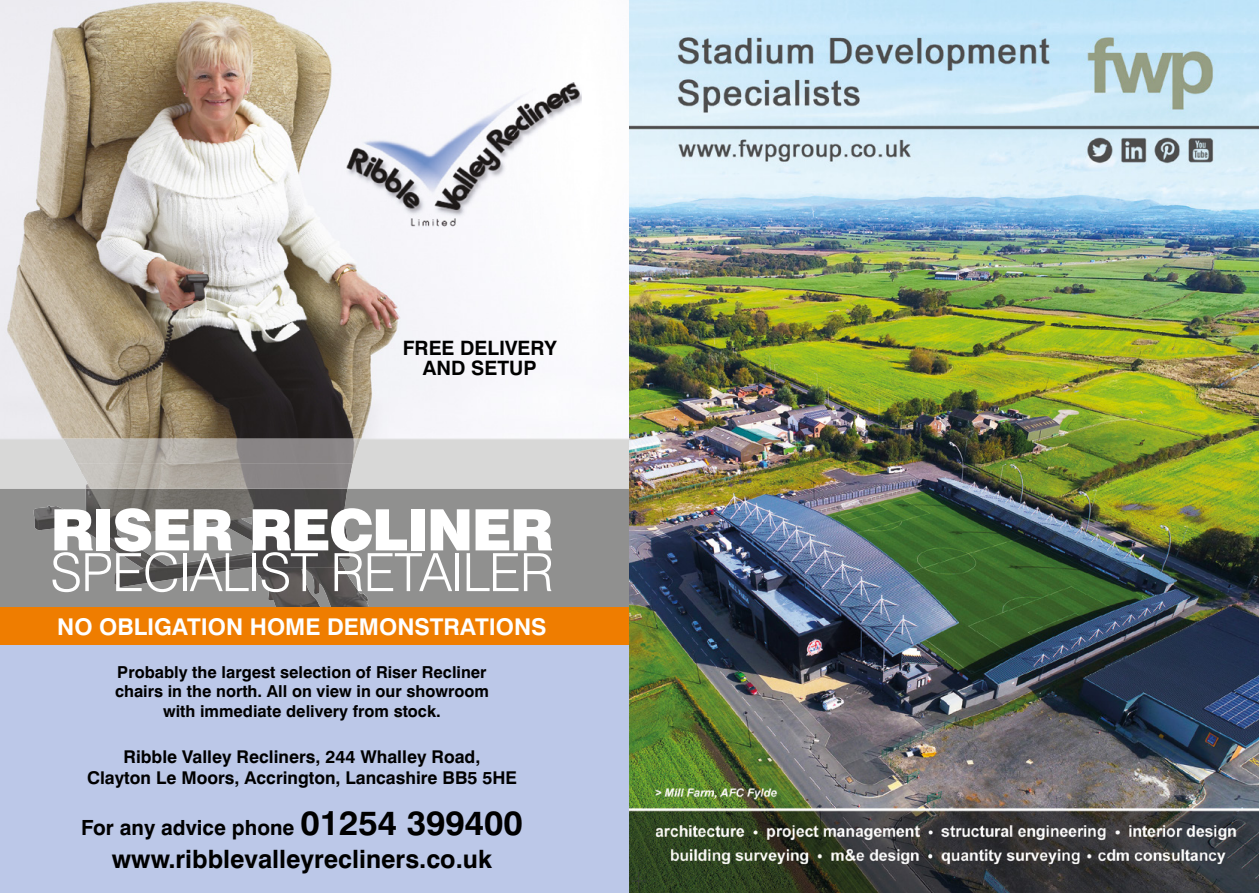
<style>
.page{position:relative;width:1259px;height:893px;background:#fff}
.page>*{position:absolute;margin:0;border:0;box-sizing:border-box;transform-origin:0 0}
.t1{font:900 57.15px "Swiss 721 BT";letter-spacing:-.03em;color:#fff}
.t2{font:300 52.8px "Swiss 721 BT";letter-spacing:-.02em;color:#fff}
.t3{font:700 25.35px "Swiss 721 BT";color:#000}
.t4{font:700 23.1px "Swiss 721 BT";color:#fff}
.t5{font:700 20.85px "Swiss 721 BT";color:#000}
.t6{font:700 19.8px/19.8px "Swiss 721 BT";color:#000;text-align:center}
.t7{font:700 17.55px/21.1px "Swiss 721 BT";color:#000;text-align:center}
.t8{font:700 16.5px/19.8px "Swiss 721 BT";color:#000;text-align:center}
.s1{font-size:34.05px}
</style>
<div class="page">
<div style="left:0;top:644px;width:629px;height:249px;background:#bcc8e8"></div>
<img style="left:0;top:0;width:629px;height:439px">
<img style="left:344px;top:82px;width:238px;height:145px">
<div style="left:0;top:489px;width:629px;height:118px;background:#90908f"></div>
<img style="left:33px;top:489px;width:317px;height:79px">
<img style="left:114px;top:567px;width:255px;height:40px">
<div style="left:0;top:464px;width:629px;height:25px;background:#d8d8d7"></div>
<img style="left:0;top:439px;width:629px;height:25px">
<img style="left:77px;top:463px;width:276px;height:26px">
<div style="left:0;top:607px;width:629px;height:37px;background:#ef7d00"></div>
<img style="left:629px;top:0;width:630px;height:893px">
<p class="t6" style="left:403px;top:338px;width:156px">FREE DELIVERY<br>AND SETUP</p>
<h1 class="t1" style="left:50px;top:495px;width:504px">RISER RECLINER</h1>
<h2 class="t2" style="left:50px;top:540px;width:505px">SPECIALIST RETAILER</h2>
<h3 class="t4" style="left:57px;top:613px;width:491px">NO OBLIGATION HOME DEMONSTRATIONS</h3>
<p class="t8" style="left:115px;top:662px;width:375px">Probably the largest selection of Riser Recliner chairs in the north. All on view in our showroom with immediate delivery from stock.</p>
<p class="t7" style="left:87px;top:746px;width:431px">Ribble Valley Recliners, 244 Whalley Road,<br>Clayton Le Moors, Accrington, Lancashire BB5 5HE</p>
<p class="t5" style="left:81px;top:815px;width:443px">For any advice phone <span class="s1">01254 399400</span></p>
<h3 class="t3" style="left:112px;top:843px;width:381px">www.ribblevalleyrecliners.co.uk</h3>
</div>
